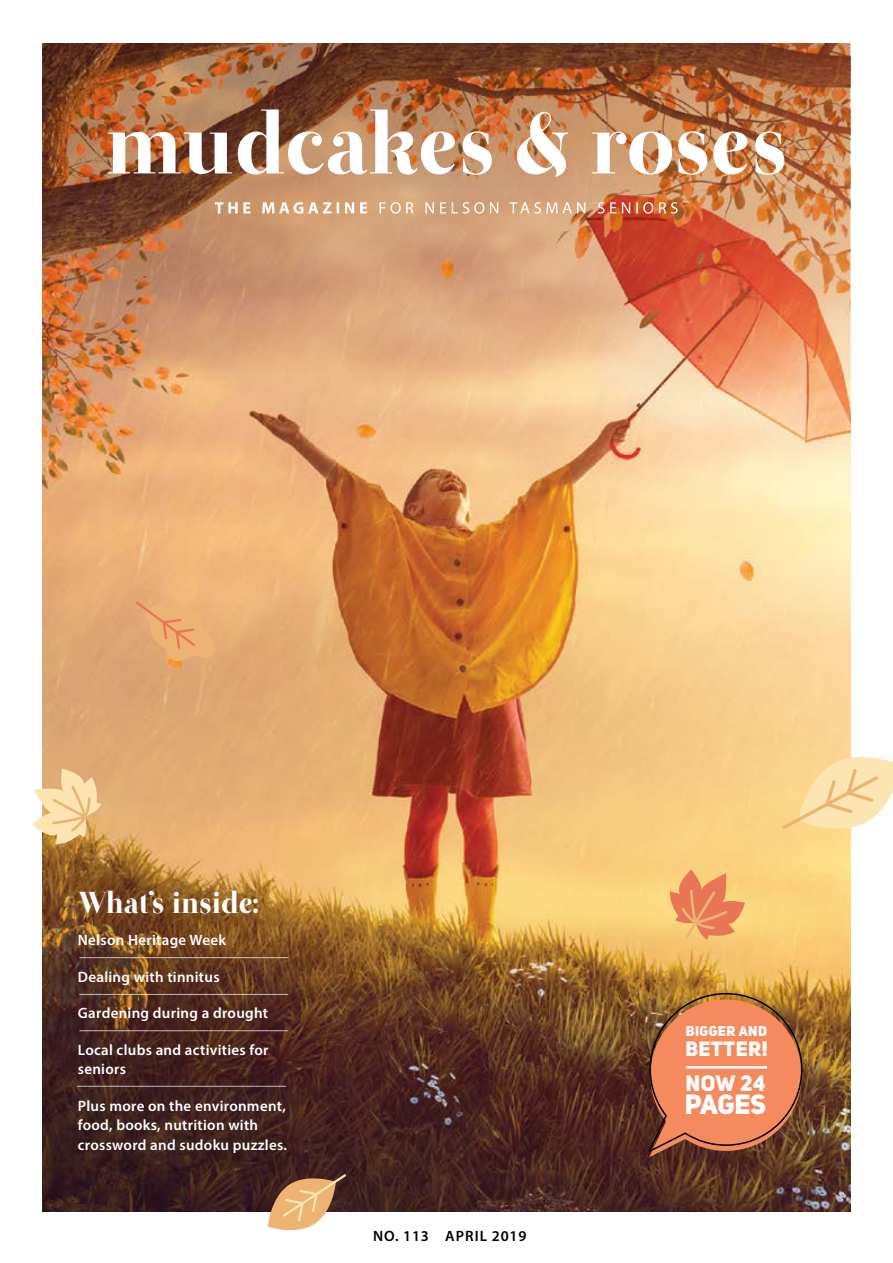
<style>
.page{position:relative;width:893px;height:1263px;background:#fff}
.page>*{position:absolute;margin:0;border:0;box-sizing:border-box;transform-origin:0 0}
.t1{font:30.15px "Otama ep";color:#fff}
.t2{font:27.45px "Uni Sans Heavy CAPS";letter-spacing:-.01em;color:#fff}
.t3{font:22.05px "Uni Sans Heavy CAPS";color:#fff}
.t4{font:20.4px "Uni Sans Heavy CAPS";letter-spacing:.02em;color:#fff}
.t5{font:600 15px/19.5px "Myriad Pro";letter-spacing:.02em;color:#fff}
.t6{font:600 15px "Myriad Pro";letter-spacing:.06em;color:#000}
.t7{font:14.1px "Uni Sans Heavy CAPS";letter-spacing:.03em;color:#fff}
</style>
<div class="page">
<img style="left:43px;top:412px;width:807px;height:799px">
<img style="left:43px;top:43px;width:807px;height:369px">
<div style="left:49px;top:861px;width:263px;height:320px;background:#000;opacity:.13"></div>
<div style="left:57px;top:923px;width:253px;height:69px;background:#000;opacity:.15"></div>
<hr style="left:79px;top:957px;width:209px;height:1px;background:#fff">
<div style="left:57px;top:960px;width:253px;height:69px;background:#000;opacity:.15"></div>
<hr style="left:79px;top:994px;width:209px;height:1px;background:#fff">
<div style="left:57px;top:996px;width:253px;height:69px;background:#000;opacity:.15"></div>
<hr style="left:79px;top:1030px;width:209px;height:1px;background:#fff">
<div style="left:55px;top:1052px;width:253px;height:69px;background:#000;opacity:.15"></div>
<hr style="left:77px;top:1086px;width:209px;height:1px;background:#fff">
<svg style="left:648px;top:993px;width:154px;height:164px"></svg>
<div style="left:657px;top:1030px;width:139px;height:74px;background:#f68a5f"></div>
<hr style="left:686px;top:1066px;width:81px;height:2px;background:#fff">
<svg style="left:136px;top:601px;width:79px;height:60px"></svg>
<svg style="left:782px;top:748px;width:111px;height:90px"></svg>
<svg style="left:670px;top:869px;width:75px;height:71px"></svg>
<svg style="left:32px;top:769px;width:69px;height:75px"></svg>
<svg style="left:268px;top:1172px;width:78px;height:59px"></svg>
<img style="left:108px;top:109px;width:676px;height:68px">
<svg style="left:215px;top:202px;width:463px;height:12px"></svg>
<h1 class="t1" style="left:78px;top:884px;width:182px">What’s inside:</h1>
<p class="t5" style="left:78px;top:930px;width:150px">Nelson Heritage Week</p>
<p class="t5" style="left:78px;top:967px;width:143px">Dealing with tinnitus</p>
<p class="t5" style="left:78px;top:1003px;width:192px">Gardening during a drought</p>
<p class="t5" style="left:78px;top:1040px;width:192px">Local clubs and activities for seniors</p>
<p class="t5" style="left:78px;top:1096px;width:211px">Plus more on the environment, food, books, nutrition with crossword and sudoku puzzles.</p>
<p class="t6" style="left:373px;top:1227px;width:155px">NO. 113 APRIL 2019</p>
<p class="t7" style="left:686px;top:1022px;width:83px">BIGGER AND</p>
<h3 class="t4" style="left:685px;top:1035px;width:84px">BETTER!</h3>
<h3 class="t3" style="left:685px;top:1069px;width:81px">NOW 24</h3>
<h2 class="t2" style="left:685px;top:1086px;width:83px">PAGES</h2>
</div>
